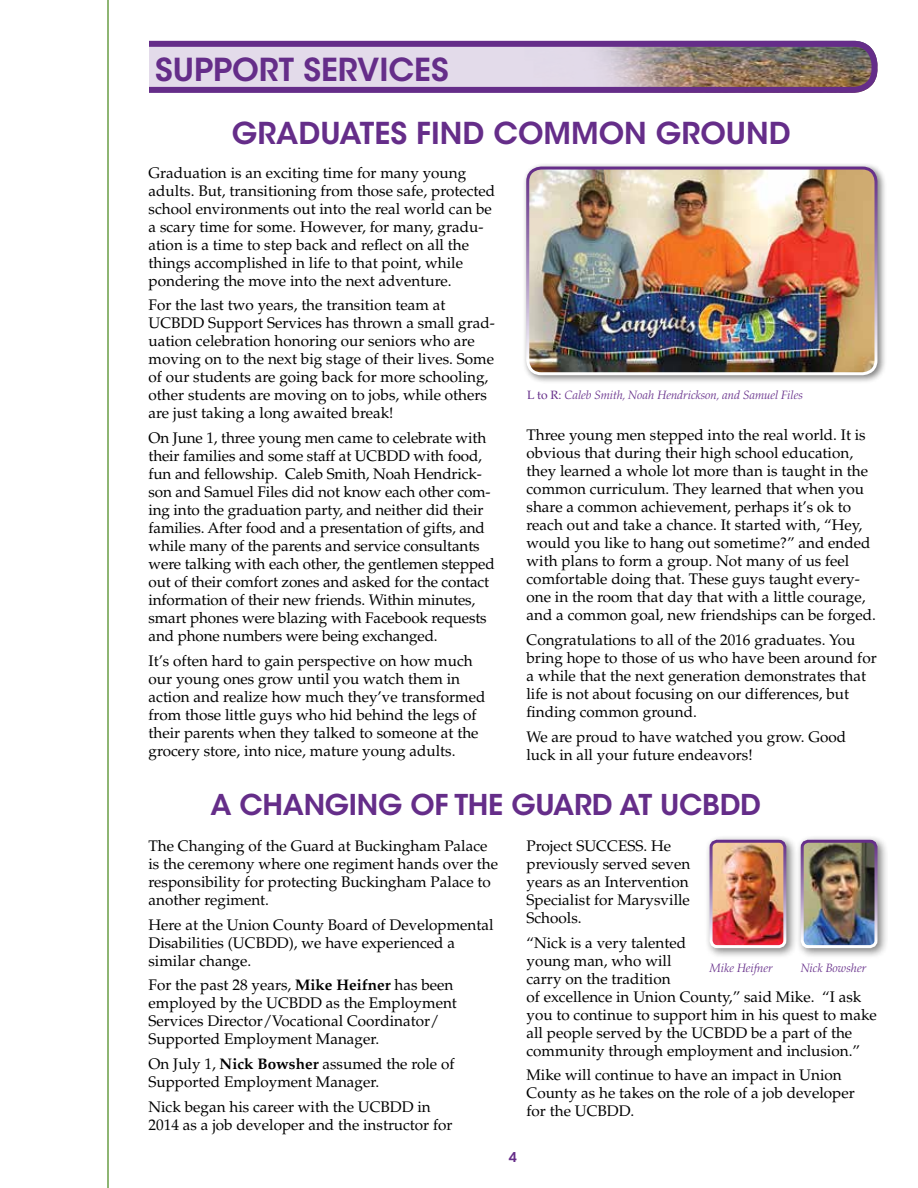
<style>
.page{position:relative;width:918px;height:1188px;background:#fff}
.page>*{position:absolute;margin:0;border:0;box-sizing:border-box;transform-origin:0 0}
.t1{font:600 31.5px "ITC Avant Garde Std";color:#652d89}
.t2{font:600 30px "ITC Avant Garde Std";color:#652d89}
.t3{font:600 28.5px "ITC Avant Garde Std";letter-spacing:-.01em;color:#652d89}
.t4{font:15.3px/18px "Palatino LT Std";color:#000}
.t5{font:600 13.5px "ITC Avant Garde Std";color:#652d89}
.t6{font:italic 300 12px "Palatino LT Std";color:#652d89}
.s1{font-weight:400;font-style:normal}
.s2{font-weight:700}
</style>
<div class="page">
<div style="left:110px;top:44px;width:764px;height:46px;background:#e3dbea;border-radius:21px"></div>
<img style="left:599px;top:48px;width:272px;height:38px">
<div style="left:106px;top:41px;width:772px;height:52px;border:6px solid #652d89;border-radius:21px"></div>
<div style="left:93px;top:30px;width:55px;height:81px;background:#fff"></div>
<hr style="left:107px;top:0;width:2px;height:1188px;background:#699d46">
<div style="left:522px;top:163px;width:365px;height:222px;background:#000;opacity:.5"></div>
<img style="left:528px;top:168px;width:348px;height:206px">
<div style="left:526px;top:167px;width:352px;height:208px;border:3px solid #fff;border-radius:14px"></div>
<div style="left:796px;top:835px;width:93px;height:124px;background:#000;opacity:.5"></div>
<img style="left:802px;top:841px;width:74px;height:106px">
<div style="left:801px;top:840px;width:76px;height:108px;border:3px solid #fff;border-radius:6px"></div>
<div style="left:704px;top:835px;width:94px;height:124px;background:#000;opacity:.5"></div>
<img style="left:711px;top:841px;width:74px;height:106px">
<div style="left:710px;top:840px;width:76px;height:108px;border:3px solid #fff;border-radius:6px"></div>
<h1 class="t1" style="left:155px;top:49px;width:295px">SUPPORT SERVICES</h1>
<h2 class="t2" style="left:232px;top:114px;width:560px">GRADUATES FIND COMMON GROUND</h2>
<p class="t4" style="left:149px;top:164px;width:348px">Graduation is an exciting time for many young adults. But, transitioning from those safe, protected school environments out into the real world can be a scary time for some. However, for many, gradu&shy;ation is a time to step back and reflect on all the things accomplished in life to that point, while pondering the move into the next adventure.</p>
<p class="t4" style="left:149px;top:296px;width:348px">For the last two years, the transition team at UCBDD Support Services has thrown a small grad&shy;uation celebration honoring our seniors who are moving on to the next big stage of their lives. Some of our students are going back for more schooling, other students are moving on to jobs, while others are just taking a long awaited break!</p>
<p class="t4" style="left:149px;top:429px;width:348px">On June 1, three young men came to celebrate with their families and some staff at UCBDD with food, fun and fellowship. Caleb Smith, Noah Hendrick&shy;son and Samuel Files did not know each other com&shy;ing into the graduation party, and neither did their families. After food and a presentation of gifts, and while many of the parents and service consultants were talking with each other, the gentlemen stepped out of their comfort zones and asked for the contact information of their new friends. Within minutes, smart phones were blazing with Facebook requests and phone numbers were being exchanged.</p>
<p class="t4" style="left:149px;top:652px;width:338px">It’s often hard to gain perspective on how much our young ones grow until you watch them in action and realize how much they’ve transformed from those little guys who hid behind the legs of their parents when they talked to someone at the grocery store, into nice, mature young adults.</p>
<p class="t6" style="left:527px;top:388px;width:277px"><span class="s1">L to R:</span> Caleb Smith, Noah Hendrickson, and Samuel Files</p>
<p class="t4" style="left:527px;top:426px;width:351px">Three young men stepped into the real world. It is obvious that during their high school education, they learned a whole lot more than is taught in the common curriculum. They learned that when you share a common achievement, perhaps it’s ok to reach out and take a chance. It started with, “Hey, would you like to hang out sometime?” and ended with plans to form a group. Not many of us feel comfortable doing that. These guys taught every&shy;one in the room that day that with a little courage, and a common goal, new friendships can be forged.</p>
<p class="t4" style="left:527px;top:631px;width:352px">Congratulations to all of the 2016 graduates. You bring hope to those of us who have been around for a while that the next generation demonstrates that life is not about focusing on our differences, but finding common ground.</p>
<p class="t4" style="left:527px;top:728px;width:321px">We are proud to have watched you grow. Good luck in all your future endeavors!</p>
<h3 class="t3" style="left:210px;top:787px;width:552px">A CHANGING OF THE GUARD AT UCBDD</h3>
<p class="t4" style="left:148px;top:837px;width:351px">The Changing of the Guard at Buckingham Palace is the ceremony where one regiment hands over the responsibility for protecting Buckingham Palace to another regiment.</p>
<p class="t4" style="left:148px;top:916px;width:347px">Here at the Union County Board of Developmental<br>Disabilities (UCBDD), we have experienced a similar change.</p>
<p class="t4" style="left:148px;top:976px;width:310px">For the past 28 years, <span class="s2">Mike Heifner</span> has been employed by the UCBDD as the Employment Services Director/Vocational Coordinator/ Supported Employment Manager.</p>
<p class="t4" style="left:148px;top:1055px;width:308px">On July 1, <span class="s2">Nick Bowsher</span> assumed the role of<br>Supported Employment Manager.</p>
<p class="t4" style="left:148px;top:1098px;width:306px">Nick began his career with the UCBDD in<br>2014 as a job developer and the instructor for</p>
<p class="t4" style="left:527px;top:837px;width:165px">Project SUCCESS. He previously served seven years as an Intervention<br>Specialist for Marysville<br>Schools.</p>
<p class="t4" style="left:527px;top:934px;width:352px">“Nick is a very talented<br>young man, who will<br>carry on the tradition<br>of excellence in Union County,” said Mike. “I ask you to continue to support him in his quest to make all people served by the UCBDD be a part of the community through employment and inclusion.”</p>
<p class="t4" style="left:527px;top:1066px;width:330px">Mike will continue to have an impact in Union<br>County as he takes on the role of a job developer for the UCBDD.</p>
<p class="t6" style="left:710px;top:961px;width:65px">Mike Heifner</p>
<p class="t6" style="left:801px;top:961px;width:67px">Nick Bowsher</p>
<p class="t5" style="left:509px;top:1148px;width:10px">4</p>
</div>
